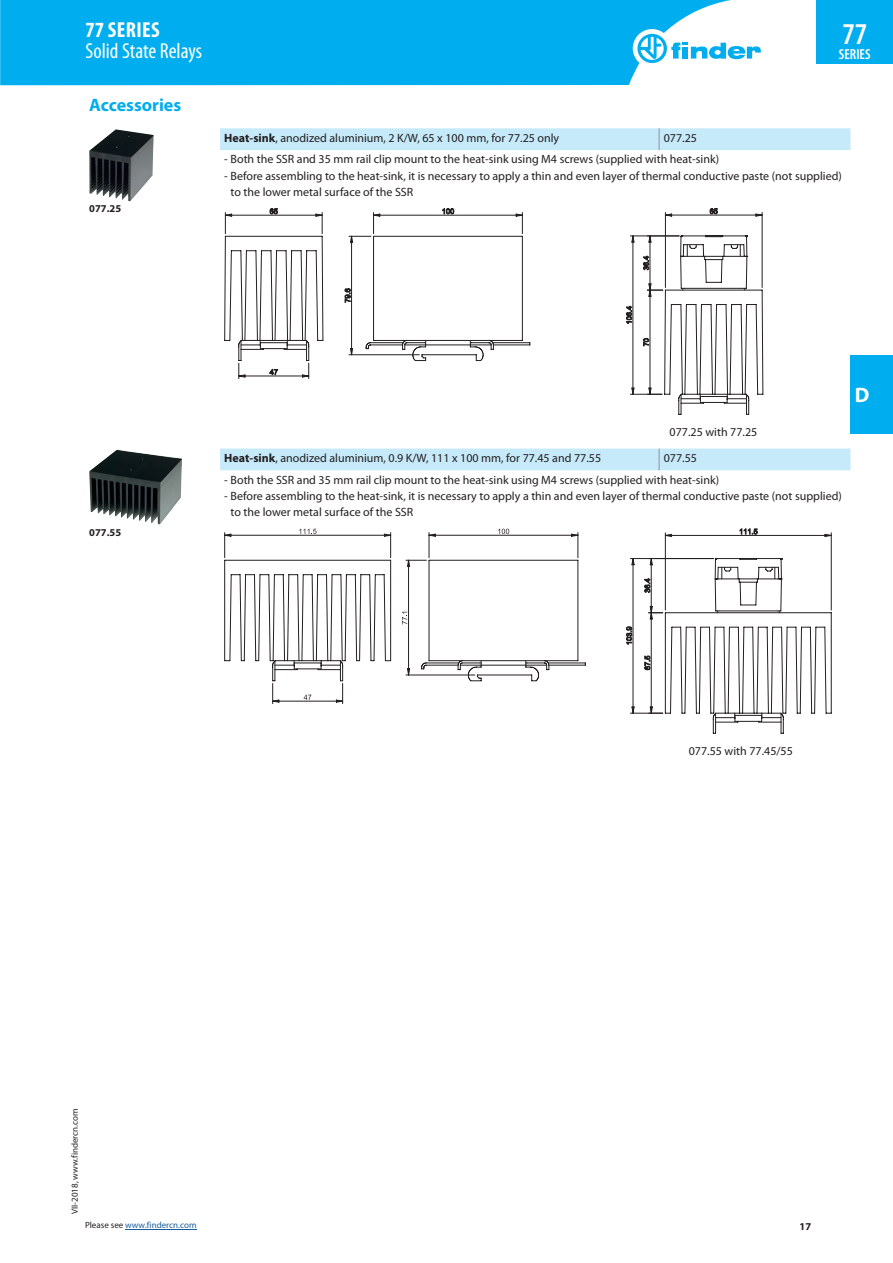
<style>
.page{position:relative;width:893px;height:1263px;background:#fff}
.page>*{position:absolute;margin:0;border:0;box-sizing:border-box;transform-origin:0 0}
.t1{font:600 condensed 30.3px "Myriad Pro";color:#fff}
.t2{font:condensed 21.75px "Myriad Pro";color:#fff}
.t3{font:700 condensed 21.75px "Myriad Pro";letter-spacing:.02em;color:#fff}
.t4{font:700 21px "Myriad Pro";color:#fff}
.t5{font:700 18px "Myriad Pro";color:#00aeef}
.t6{font:600 condensed 14.55px "Myriad Pro";color:#fff}
.t7{font:12px/16.2px "Myriad Pro";color:#231f20}
.t8{font:700 10.5px "Myriad Pro";color:#231f20}
.t9{font:9px "Myriad Pro";color:#175d9e}
.t10{font:9px "Myriad Pro";color:#231f20}
.s1{font-weight:700}
.s2{color:#231f20}
</style>
<div class="page">
<div style="left:850px;top:355px;width:43px;height:79px;background:#00aeef"></div>
<svg style="left:220px;top:128px;width:630px;height:342px"></svg>
<svg style="left:659px;top:128px;width:1px;height:22px"></svg>
<svg style="left:659px;top:449px;width:1px;height:21px"></svg>
<img style="left:89px;top:129px;width:65px;height:72px">
<svg style="left:626px;top:208px;width:137px;height:207px"></svg>
<hr style="left:633px;top:236px;width:1px;height:158px;background:#231f20">
<svg style="left:224px;top:208px;width:306px;height:171px"></svg>
<hr style="left:239px;top:376px;width:70px;height:1px;background:#231f20">
<img style="left:89px;top:450px;width:93px;height:75px">
<svg style="left:626px;top:529px;width:206px;height:205px"></svg>
<hr style="left:665px;top:535px;width:166px;height:1px;background:#231f20">
<svg style="left:224px;top:529px;width:362px;height:175px"></svg>
<hr style="left:273px;top:701px;width:70px;height:1px;background:#231f20">
<hr style="left:125px;top:1229px;width:72px;height:1px;background:#175d9e">
<div style="left:0;top:0;width:731px;height:85px;background:#00aeef"></div>
<div style="left:633px;top:29px;width:38px;height:39px;background:#fff;border-radius:50%"></div>
<svg style="left:637px;top:34px;width:124px;height:29px"></svg>
<div style="left:816px;top:0;width:77px;height:64px;background:#00aeef"></div>
<h2 class="t3" style="left:85px;top:17px;width:76px">77 SERIES</h2>
<h2 class="t2" style="left:85px;top:38px;width:118px">Solid State Relays</h2>
<h3 class="t5" style="left:89px;top:93px;width:93px">Accessories</h3>
<p class="t8" style="left:89px;top:201px;width:33px">077.25</p>
<h1 class="t1" style="left:842px;top:17px;width:26px">77</h1>
<p class="t6" style="left:839px;top:46px;width:33px">SERIES</p>
<p class="t7" style="left:224px;top:129px;width:336px"><span class="s1">Heat-sink</span>, anodized aluminium, 2 K/W, 65 x 100 mm, for 77.25 only</p>
<p class="t7" style="left:664px;top:129px;width:35px">077.25</p>
<p class="t7" style="left:224px;top:151px;width:496px">- Both the SSR and 35 mm rail clip mount to the heat-sink using M4 screws (supplied with heat-sink)</p>
<p class="t7" style="left:231px;top:167px;width:613px;text-indent:-6px">- Before assembling to the heat-sink, it is necessary to apply a thin and even layer of thermal conductive paste (not supplied) to the lower metal surface of the SSR</p>
<p class="t8" style="left:89px;top:526px;width:33px">077.55</p>
<p class="t7" style="left:670px;top:423px;width:89px">077.25 with 77.25</p>
<p class="t7" style="left:224px;top:449px;width:378px"><span class="s1">Heat-sink</span>, anodized aluminium, 0.9 K/W, 111 x 100 mm, for 77.45 and 77.55</p>
<p class="t7" style="left:664px;top:449px;width:35px">077.55</p>
<p class="t7" style="left:224px;top:471px;width:496px">- Both the SSR and 35 mm rail clip mount to the heat-sink using M4 screws (supplied with heat-sink)</p>
<p class="t7" style="left:231px;top:487px;width:613px;text-indent:-6px">- Before assembling to the heat-sink, it is necessary to apply a thin and even layer of thermal conductive paste (not supplied) to the lower metal surface of the SSR</p>
<h3 class="t4" style="left:855px;top:382px;width:16px">D</h3>
<p class="t7" style="left:689px;top:742px;width:106px">077.55 with 77.45/55</p>
<p class="t10" style="left:69px;top:1214px;width:107px;rotate:-90deg">VII-2018, www.findercn.com</p>
<p class="t9" style="left:85px;top:1220px;width:113px"><span class="s2">Please see</span> www.findercn.com</p>
<p class="t8" style="left:800px;top:1219px;width:13px">17</p>
</div>
